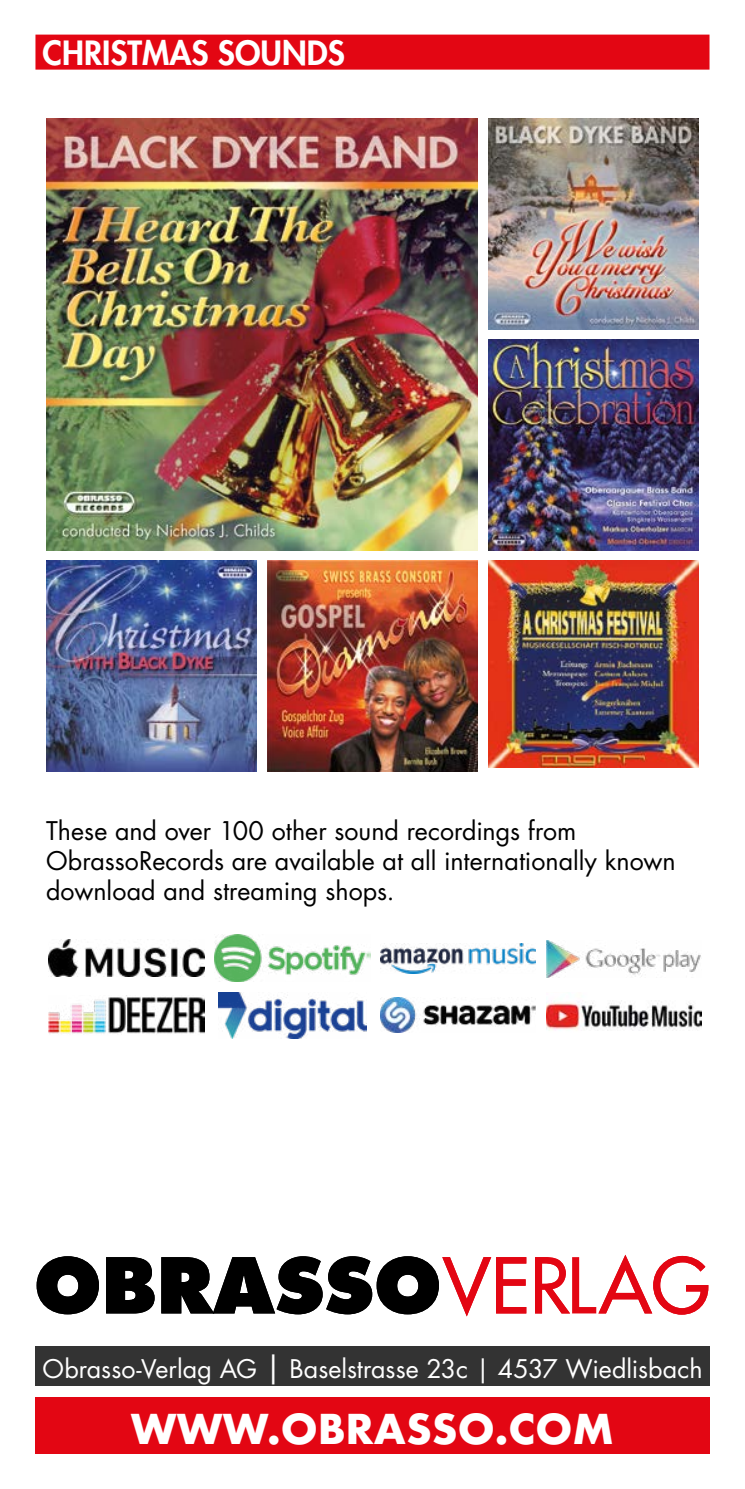
<style>
.page{position:relative;width:745px;height:1489px;background:#fff}
.page>*{position:absolute;margin:0;border:0;box-sizing:border-box;transform-origin:0 0}
.t1{font:700 40px "Futura";color:#fff}
.t2{font:800 32.5px "Futura";color:#fff}
.t3{font:25px/30px "Futura";color:#000}
.t4{font:25px "Futura";color:#fff}
.s1{font-size:30px}
</style>
<div class="page">
<img style="left:46px;top:119px;width:431px;height:431px">
<img style="left:46px;top:560px;width:210px;height:211px">
<img style="left:488px;top:119px;width:210px;height:210px">
<img style="left:488px;top:340px;width:210px;height:210px">
<img style="left:267px;top:561px;width:210px;height:210px">
<img style="left:488px;top:561px;width:210px;height:206px">
<div style="left:35px;top:1345px;width:674px;height:40px;background:#333"></div>
<div style="left:35px;top:1396px;width:674px;height:57px;background:#e30613"></div>
<svg style="left:37px;top:1256px;width:62px;height:58px"></svg>
<svg style="left:106px;top:1257px;width:48px;height:56px;background:#202020"></svg>
<svg style="left:161px;top:1256px;width:365px;height:60px"></svg>
<svg style="left:535px;top:1254px;width:173px;height:60px"></svg>
<div style="left:35px;top:35px;width:674px;height:35px;background:#e30613"></div>
<img style="left:49px;top:939px;width:155px;height:37px">
<img style="left:49px;top:995px;width:155px;height:39px">
<img style="left:218px;top:992px;width:148px;height:46px">
<img style="left:380px;top:997px;width:155px;height:35px">
<img style="left:546px;top:1000px;width:155px;height:31px">
<img style="left:215px;top:934px;width:155px;height:47px">
<img style="left:380px;top:943px;width:155px;height:30px">
<img style="left:546px;top:940px;width:155px;height:37px">
<h2 class="t2" style="left:43px;top:32px;width:303px">CHRISTMAS SOUNDS</h2>
<p class="t3" style="left:46px;top:816px;width:630px">These and over 100 other sound recordings from<br>ObrassoRecords are available at all internationally known download and streaming shops.</p>
<p class="t4" style="left:43px;top:1352px;width:661px">Obrasso-Verlag AG <span class="s1">|</span> Baselstrasse 23c | 4537 Wiedlisbach</p>
<h1 class="t1" style="left:131px;top:1399px;width:484px">WWW.OBRASSO.COM</h1>
</div>
